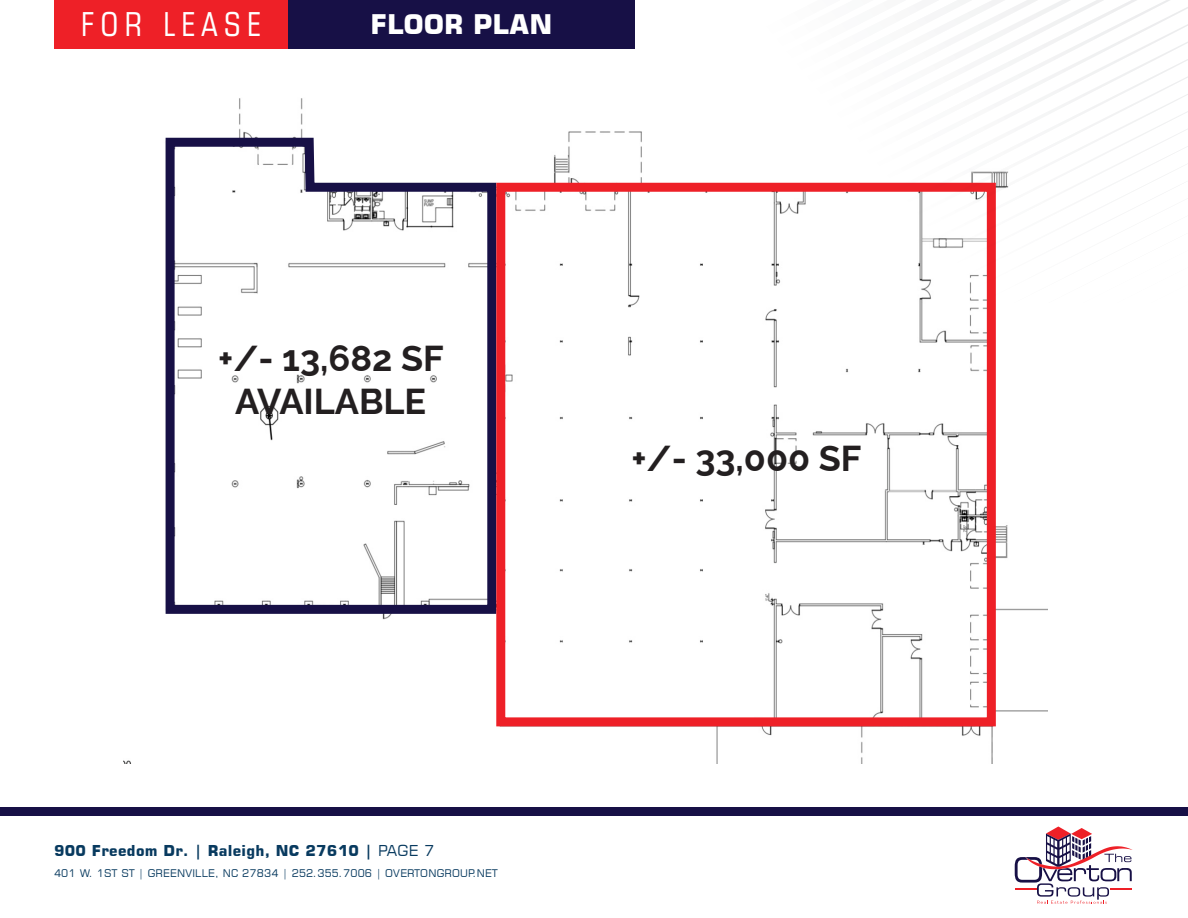
<style>
.page{position:relative;width:1188px;height:918px;background:#fff}
.page>*{position:absolute;margin:0;border:0;box-sizing:border-box;transform-origin:0 0}
.t1{font:700 36px "Raleway";color:#231f20}
.t2{font:condensed 33px "Square 721 BT";letter-spacing:.2em;color:#fff}
.Heading{font:700 27px "Square 721 BT";color:#fff}
.t3{font:700 15px "Square 721 BT";letter-spacing:.02em;color:#083a5f}
.t4{font:10.5px "Square 721 BT";letter-spacing:.02em;color:#083a5f}
.s1{font-weight:400}
</style>
<div class="page">
<svg style="left:1015px;top:826px;width:118px;height:78px"></svg>
<div style="left:0;top:807px;width:1188px;height:9px;background:#171046"></div>
<img style="left:123px;top:303px;width:924px;height:460px">
<svg style="left:161px;top:303px;width:335px;height:315px"></svg>
<div style="left:496px;top:183px;width:500px;height:543px;border:9px solid #ee2027"></div>
<svg style="left:288px;top:7px;width:900px;height:17px"></svg>
<svg style="left:288px;top:24px;width:900px;height:18px"></svg>
<svg style="left:54px;top:42px;width:1134px;height:17px"></svg>
<svg style="left:165px;top:129px;width:139px;height:139px"></svg>
<svg style="left:305px;top:129px;width:882px;height:139px"></svg>
<svg style="left:340px;top:146px;width:848px;height:122px"></svg>
<svg style="left:375px;top:164px;width:813px;height:104px"></svg>
<svg style="left:410px;top:181px;width:778px;height:87px"></svg>
<svg style="left:445px;top:198px;width:743px;height:70px"></svg>
<svg style="left:480px;top:216px;width:708px;height:87px"></svg>
<svg style="left:165px;top:146px;width:104px;height:157px"></svg>
<svg style="left:515px;top:233px;width:673px;height:70px"></svg>
<svg style="left:1117px;top:266px;width:71px;height:37px"></svg>
<div style="left:54px;top:0;width:234px;height:48px;background:#ee2027"></div>
<h2 class="t2" style="left:81px;top:5px;width:181px">FOR LEASE</h2>
<p class="Heading" style="left:370px;top:8px;width:183px">FLOOR PLAN</p>
<p class="t1" style="left:218px;top:331px;width:227px">+/- 13,682 SF</p>
<p class="t1" style="left:235px;top:374px;width:193px">AVAILABLE</p>
<p class="t1" style="left:631px;top:431px;width:232px">+/- 33,000 SF</p>
<h3 class="t3" style="left:54px;top:842px;width:382px">900 Freedom Dr. | Raleigh, NC 27610 | <span class="s1">PAGE 7</span></h3>
<p class="t4" style="left:54px;top:866px;width:445px">401 W. 1ST ST | GREENVILLE, NC 27834 | 252.355.7006 | OVERTONGROUP.NET</p>
</div>
